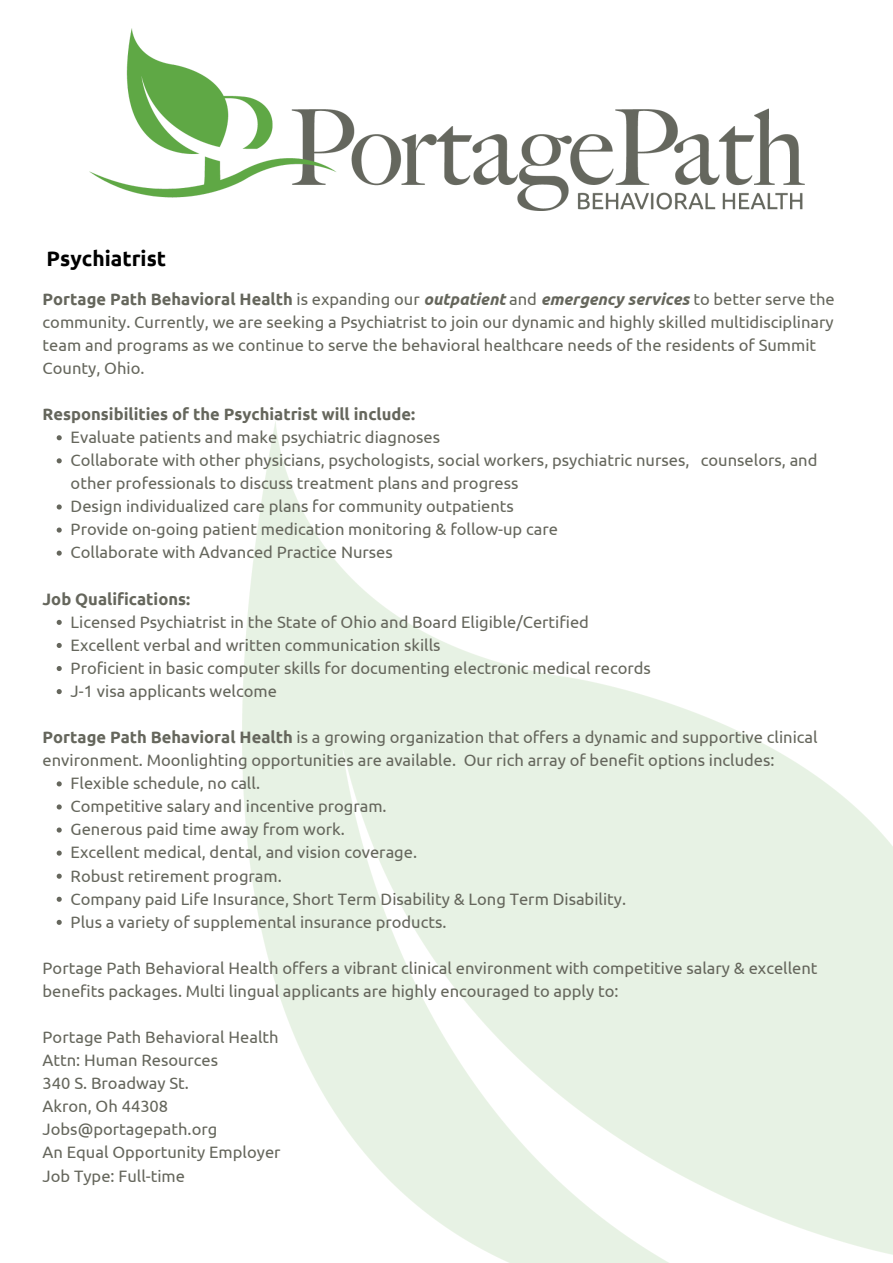
<style>
.page{position:relative;width:893px;height:1263px;background:#fff}
.page>*{position:absolute;margin:0;border:0;box-sizing:border-box;transform-origin:0 0}
.t1{font:700 21px "Ubuntu";color:#000}
.t2{font:16.5px/23.1px "Ubuntu";color:#65665c}
.t3{font:700 16.5px "Ubuntu";color:#65665c}
.s1{font-weight:700}
.s2{font-weight:700;font-style:italic}
</style>
<div class="page">
<img style="left:89px;top:29px;width:715px;height:181px">
<svg style="left:57px;top:435px;width:5px;height:5px"></svg>
<svg style="left:57px;top:458px;width:5px;height:5px"></svg>
<svg style="left:57px;top:504px;width:5px;height:5px"></svg>
<svg style="left:57px;top:527px;width:5px;height:6px"></svg>
<svg style="left:57px;top:551px;width:5px;height:5px"></svg>
<svg style="left:57px;top:620px;width:5px;height:5px"></svg>
<svg style="left:57px;top:643px;width:5px;height:5px"></svg>
<svg style="left:57px;top:666px;width:5px;height:5px"></svg>
<svg style="left:57px;top:689px;width:5px;height:5px"></svg>
<svg style="left:57px;top:781px;width:5px;height:5px"></svg>
<svg style="left:57px;top:804px;width:5px;height:5px"></svg>
<svg style="left:57px;top:827px;width:5px;height:5px"></svg>
<svg style="left:57px;top:850px;width:5px;height:6px"></svg>
<svg style="left:57px;top:874px;width:5px;height:5px"></svg>
<svg style="left:57px;top:897px;width:5px;height:5px"></svg>
<svg style="left:57px;top:920px;width:5px;height:5px"></svg>
<p class="t1" style="left:47px;top:246px;width:121px">Psychiatrist</p>
<p class="t2" style="left:43px;top:287px;width:793px"><span class="s1">Portage Path Behavioral Health</span> is expanding our <span class="s2">outpatient</span> and <span class="s2">emergency services</span> to better serve the community. Currently, we are seeking a Psychiatrist to join our dynamic and highly skilled multidisciplinary team and programs as we continue to serve the behavioral healthcare needs of the residents of Summit County, Ohio.</p>
<p class="t3" style="left:43px;top:405px;width:374px">Responsibilities of the Psychiatrist will include:</p>
<p class="t2" style="left:71px;top:425px;width:371px">Evaluate patients and make psychiatric diagnoses</p>
<p class="t2" style="left:71px;top:448px;width:748px">Collaborate with other physicians, psychologists, social workers, psychiatric nurses, counselors, and other professionals to discuss treatment plans and progress</p>
<p class="t2" style="left:71px;top:495px;width:445px">Design individualized care plans for community outpatients</p>
<p class="t2" style="left:71px;top:518px;width:489px">Provide on-going patient medication monitoring &amp; follow-up care</p>
<p class="t2" style="left:71px;top:541px;width:324px">Collaborate with Advanced Practice Nurses</p>
<p class="t3" style="left:43px;top:589px;width:149px">Job Qualifications:</p>
<p class="t2" style="left:71px;top:610px;width:520px">Licensed Psychiatrist in the State of Ohio and Board Eligible/Certified</p>
<p class="t2" style="left:71px;top:633px;width:371px">Excellent verbal and written communication skills</p>
<p class="t2" style="left:71px;top:656px;width:582px">Proficient in basic computer skills for documenting electronic medical records</p>
<p class="t2" style="left:71px;top:679px;width:208px">J-1 visa applicants welcome</p>
<p class="t2" style="left:43px;top:725px;width:776px"><span class="s1">Portage Path Behavioral Health</span> is a growing organization that offers a dynamic and supportive clinical environment. Moonlighting opportunities are available. Our rich array of benefit options includes:</p>
<p class="t2" style="left:71px;top:771px;width:191px">Flexible schedule, no call.</p>
<p class="t2" style="left:71px;top:795px;width:317px">Competitive salary and incentive program.</p>
<p class="t2" style="left:71px;top:818px;width:276px">Generous paid time away from work.</p>
<p class="t2" style="left:71px;top:841px;width:348px">Excellent medical, dental, and vision coverage.</p>
<p class="t2" style="left:71px;top:864px;width:213px">Robust retirement program.</p>
<p class="t2" style="left:71px;top:887px;width:557px">Company paid Life Insurance, Short Term Disability &amp; Long Term Disability.</p>
<p class="t2" style="left:71px;top:910px;width:377px">Plus a variety of supplemental insurance products.</p>
<p class="t2" style="left:43px;top:956px;width:776px">Portage Path Behavioral Health offers a vibrant clinical environment with competitive salary &amp; excellent benefits packages. Multi lingual applicants are highly encouraged to apply to:</p>
<p class="t2" style="left:43px;top:1025px;width:237px">Portage Path Behavioral Health</p>
<p class="t2" style="left:43px;top:1048px;width:177px">Attn: Human Resources</p>
<p class="t2" style="left:43px;top:1071px;width:148px">340 S. Broadway St.</p>
<p class="t2" style="left:43px;top:1094px;width:127px">Akron, Oh 44308</p>
<p class="t2" style="left:43px;top:1118px;width:176px">Jobs@portagepath.org</p>
<p class="t2" style="left:43px;top:1141px;width:239px">An Equal Opportunity Employer</p>
<p class="t2" style="left:43px;top:1164px;width:144px">Job Type: Full-time</p>
</div>
